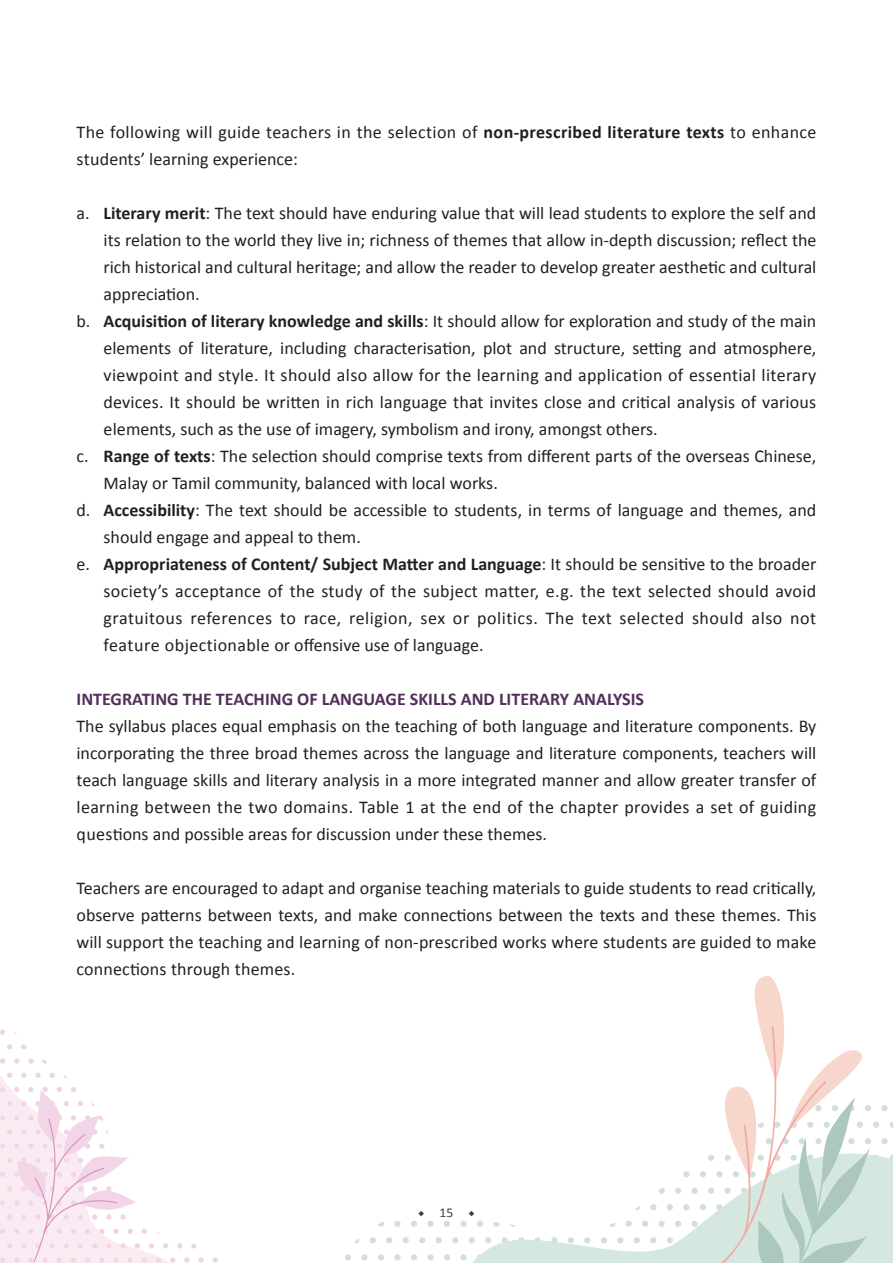
<style>
.page{position:relative;width:893px;height:1263px;background:#fff}
.page>*{position:absolute;margin:0;border:0;box-sizing:border-box;transform-origin:0 0}
.t1{font:18px/27px "Calibri";color:#231f20;text-align:justify}
.t2{font:18px/27px "Calibri";letter-spacing:.02em;color:#231f20}
.t3{font:700 18px "Calibri";color:#231f20}
.t4{font:18px "Calibri";letter-spacing:.03em;color:#231f20}
.t5{font:700 18px "Calibri";color:#542e5c}
.t6{font:13.5px "Minion Pro";color:#542e5c}
.s1{font-weight:700}
.s2{font-weight:400}
.s3{font-family:"Calibri"}
</style>
<div class="page">
<svg style="left:378px;top:1222px;width:6px;height:5px"></svg>
<div style="left:394px;top:1221px;width:7px;height:6px;background:#d1e0db;border-radius:50%"></div>
<svg style="left:411px;top:1221px;width:6px;height:6px"></svg>
<div style="left:427px;top:1221px;width:7px;height:6px;background:#d1e0db;border-radius:50%"></div>
<svg style="left:444px;top:1221px;width:6px;height:6px"></svg>
<svg style="left:354px;top:1238px;width:5px;height:5px"></svg>
<svg style="left:370px;top:1237px;width:6px;height:6px"></svg>
<svg style="left:386px;top:1237px;width:6px;height:6px"></svg>
<svg style="left:403px;top:1237px;width:6px;height:6px"></svg>
<svg style="left:419px;top:1237px;width:6px;height:6px"></svg>
<svg style="left:436px;top:1237px;width:6px;height:6px"></svg>
<svg style="left:452px;top:1237px;width:6px;height:6px"></svg>
<svg style="left:345px;top:1254px;width:6px;height:6px"></svg>
<div style="left:361px;top:1254px;width:7px;height:6px;background:#d1e0db;border-radius:50%"></div>
<svg style="left:378px;top:1254px;width:6px;height:6px"></svg>
<div style="left:394px;top:1254px;width:7px;height:6px;background:#d1e0db;border-radius:50%"></div>
<svg style="left:411px;top:1254px;width:6px;height:6px"></svg>
<div style="left:427px;top:1254px;width:7px;height:6px;background:#d1e0db;border-radius:50%"></div>
<svg style="left:444px;top:1254px;width:6px;height:6px"></svg>
<svg style="left:458px;top:1105px;width:435px;height:158px"></svg>
<svg style="left:700px;top:976px;width:179px;height:287px"></svg>
<svg style="left:213px;top:1257px;width:5px;height:6px"></svg>
<svg style="left:0;top:1029px;width:5px;height:6px"></svg>
<svg style="left:0;top:1044px;width:204px;height:219px"></svg>
<p class="t2" style="left:77px;top:118px;width:741px">The following will guide teachers in the selection of <span class="s1">non-prescribed literature texts</span> to enhance students’ learning experience:</p>
<p class="t1" style="left:77px;top:199px;width:741px">a. <span class="s1">Literary merit</span>: The text should have enduring value that will lead students to explore the self and</p>
<p class="t1" style="left:104px;top:226px;width:714px">its relation to the world they live in; richness of themes that allow in-depth discussion; reflect the</p>
<p class="t1" style="left:104px;top:253px;width:714px">rich historical and cultural heritage; and allow the reader to develop greater aesthetic and cultural</p>
<p class="t1" style="left:104px;top:280px;width:98px">appreciation.</p>
<p class="t1" style="left:77px;top:307px;width:741px">b. <span class="s1">Acquisition of literary knowledge and skills</span>: It should allow for exploration and study of the main</p>
<p class="t1" style="left:104px;top:334px;width:714px">elements of literature, including characterisation, plot and structure, setting and atmosphere,</p>
<p class="t2" style="left:104px;top:361px;width:714px">viewpoint and style. It should also allow for the learning and application of essential literary</p>
<p class="t1" style="left:104px;top:388px;width:714px">devices. It should be written in rich language that invites close and critical analysis of various</p>
<p class="t1" style="left:104px;top:415px;width:556px">elements, such as the use of imagery, symbolism and irony, amongst others.</p>
<p class="t1" style="left:77px;top:442px;width:741px">c. <span class="s1">Range of texts</span>: The selection should comprise texts from different parts of the overseas Chinese,</p>
<p class="t1" style="left:104px;top:469px;width:396px">Malay or Tamil community, balanced with local works.</p>
<p class="t1" style="left:77px;top:496px;width:741px">d. <span class="s1">Accessibility</span>: The text should be accessible to students, in terms of language and themes, and</p>
<p class="t1" style="left:104px;top:523px;width:259px">should engage and appeal to them.</p>
<p class="t3" style="left:77px;top:552px;width:741px"><span class="s2">e.</span> Appropriateness of Content/ Subject Matter and Language<span class="s2">: It should be sensitive to the broader</span></p>
<p class="t2" style="left:104px;top:577px;width:714px">society’s acceptance of the study of the subject matter, e.g. the text selected should avoid</p>
<p class="t4" style="left:104px;top:606px;width:714px">gratuitous references to race, religion, sex or politics. The text selected should also not</p>
<p class="t1" style="left:104px;top:631px;width:381px">feature objectionable or offensive use of language.</p>
<p class="t5" style="left:77px;top:687px;width:569px">INTEGRATING THE TEACHING OF LANGUAGE SKILLS AND LITERARY ANALYSIS</p>
<p class="t1" style="left:77px;top:712px;width:741px">The syllabus places equal emphasis on the teaching of both language and literature components. By incorporating the three broad themes across the language and literature components, teachers will teach language skills and literary analysis in a more integrated manner and allow greater transfer of learning between the two domains. Table 1 at the end of the chapter provides a set of guiding questions and possible areas for discussion under these themes.</p>
<p class="t1" style="left:77px;top:874px;width:741px">Teachers are encouraged to adapt and organise teaching materials to guide students to read critically, observe patterns between texts, and make connections between the texts and these themes. This will support the teaching and learning of non-prescribed works where students are guided to make connections through themes.</p>
<p class="t6" style="left:418px;top:1204px;width:58px">◆ <span class="s3">15</span> ◆</p>
</div>
